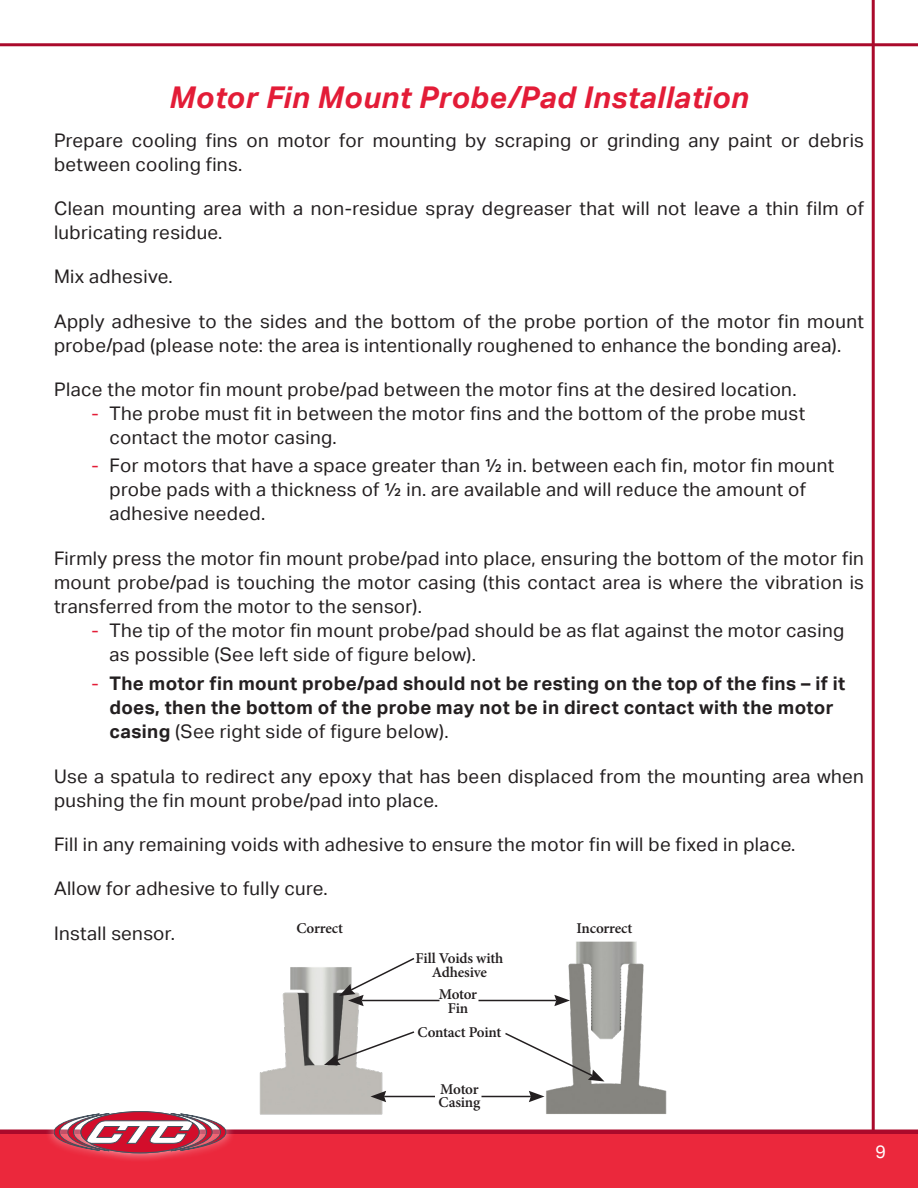
<style>
.page{position:relative;width:918px;height:1188px;background:#fff}
.page>*{position:absolute;margin:0;border:0;box-sizing:border-box;transform-origin:0 0}
.t1{font:italic 700 30px "Aktiv Grotesk";letter-spacing:.02em;color:#e31c37}
.Body{font:18.75px/24px "Aktiv Grotesk";letter-spacing:.02em;color:#231f20}
.t2{font:700 18.75px/24px "Aktiv Grotesk";letter-spacing:.02em;color:#231f20}
.t3{font:18px "Aktiv Grotesk";color:#fff}
.Body-2{font:600 15px/13.5px "Minion Pro";letter-spacing:-.01em;color:#231f20;text-align:center}
.s1{color:#e31c37}
.s2{font-weight:400;color:#e31c37}
.s3{font-weight:400}
</style>
<div class="page">
<hr style="left:872px;top:0;width:3px;height:1188px;background:#aa0a2b">
<div style="left:0;top:1134px;width:918px;height:54px;background:#eb283c"></div>
<hr style="left:0;top:1130px;width:918px;height:4px;background:#aa0a2b">
<hr style="left:0;top:43px;width:918px;height:3px;background:#aa0a2b">
<div style="left:45px;top:1102px;width:190px;height:61px;background:#fff;opacity:.75"></div>
<svg style="left:54px;top:1112px;width:172px;height:41px"></svg>
<img style="left:259px;top:967px;width:124px;height:148px">
<img style="left:516px;top:941px;width:151px;height:173px">
<hr style="left:362px;top:1000px;width:78px;height:1px;background:#231f20">
<svg style="left:339px;top:958px;width:77px;height:48px"></svg>
<svg style="left:324px;top:1030px;width:91px;height:35px"></svg>
<hr style="left:384px;top:1096px;width:51px;height:1px;background:#231f20">
<svg style="left:370px;top:1091px;width:16px;height:11px"></svg>
<hr style="left:482px;top:1096px;width:49px;height:1px;background:#231f20">
<svg style="left:529px;top:1091px;width:15px;height:11px"></svg>
<svg style="left:505px;top:1031px;width:99px;height:51px"></svg>
<hr style="left:478px;top:1000px;width:78px;height:1px;background:#231f20">
<svg style="left:554px;top:995px;width:16px;height:11px"></svg>
<p class="t1" style="left:169px;top:80px;width:581px">Motor Fin Mount Probe/Pad Installation</p>
<p class="Body" style="left:54px;top:128px;width:812px">Prepare cooling fins on motor for mounting by scraping or grinding any paint or debris between cooling fins.</p>
<p class="Body" style="left:54px;top:197px;width:811px">Clean mounting area with a non-residue spray degreaser that will not leave a thin film of lubricating residue.</p>
<p class="Body" style="left:54px;top:265px;width:118px">Mix adhesive.</p>
<p class="Body" style="left:54px;top:309px;width:811px">Apply adhesive to the sides and the bottom of the probe portion of the motor fin mount probe/pad (please note: the area is intentionally roughened to enhance the bonding area).</p>
<p class="Body" style="left:54px;top:377px;width:742px">Place the motor fin mount probe/pad between the motor fins at the desired location.</p>
<p class="Body" style="left:110px;top:401px;width:697px;text-indent:-18px"><span class="s1">-</span> The probe must fit in between the motor fins and the bottom of the probe must contact the motor casing.</p>
<p class="Body" style="left:110px;top:454px;width:726px;text-indent:-18px"><span class="s1">-</span> For motors that have a space greater than ½ in. between each fin, motor fin mount probe pads with a thickness of ½ in. are available and will reduce the amount of adhesive needed.</p>
<p class="Body" style="left:54px;top:547px;width:812px;text-align:justify">Firmly press the motor fin mount probe/pad into place, ensuring the bottom of the motor fin mount probe/pad is touching the motor casing (this contact area is where the vibration is transferred from the motor to the sensor).</p>
<p class="Body" style="left:110px;top:619px;width:736px;text-indent:-18px"><span class="s1">-</span> The tip of the motor fin mount probe/pad should be as flat against the motor casing as possible (See left side of figure below).</p>
<p class="t2" style="left:110px;top:671px;width:737px;text-indent:-18px"><span class="s2">-</span> The motor fin mount probe/pad should not be resting on the top of the fins – if it does, then the bottom of the probe may not be in direct contact with the motor casing <span class="s3">(See right side of figure below).</span></p>
<p class="Body" style="left:54px;top:764px;width:811px">Use a spatula to redirect any epoxy that has been displaced from the mounting area when pushing the fin mount probe/pad into place.</p>
<p class="Body" style="left:54px;top:833px;width:741px">Fill in any remaining voids with adhesive to ensure the motor fin will be fixed in place.</p>
<p class="Body" style="left:54px;top:877px;width:273px">Allow for adhesive to fully cure.</p>
<p class="Body" style="left:54px;top:921px;width:120px">Install sensor.</p>
<p class="Body-2" style="left:296px;top:922px;width:48px">Correct</p>
<p class="Body-2" style="left:577px;top:922px;width:57px">Incorrect</p>
<p class="Body-2" style="left:416px;top:952px;width:89px">Fill Voids with<br>Adhesive</p>
<p class="Body-2" style="left:439px;top:988px;width:40px">Motor<br>Fin</p>
<p class="Body-2" style="left:417px;top:1025px;width:86px">Contact Point</p>
<p class="Body-2" style="left:439px;top:1082px;width:43px;text-align:left">Motor<br>Casing</p>
<p class="t3" style="left:875px;top:1142px;width:12px">9</p>
</div>
